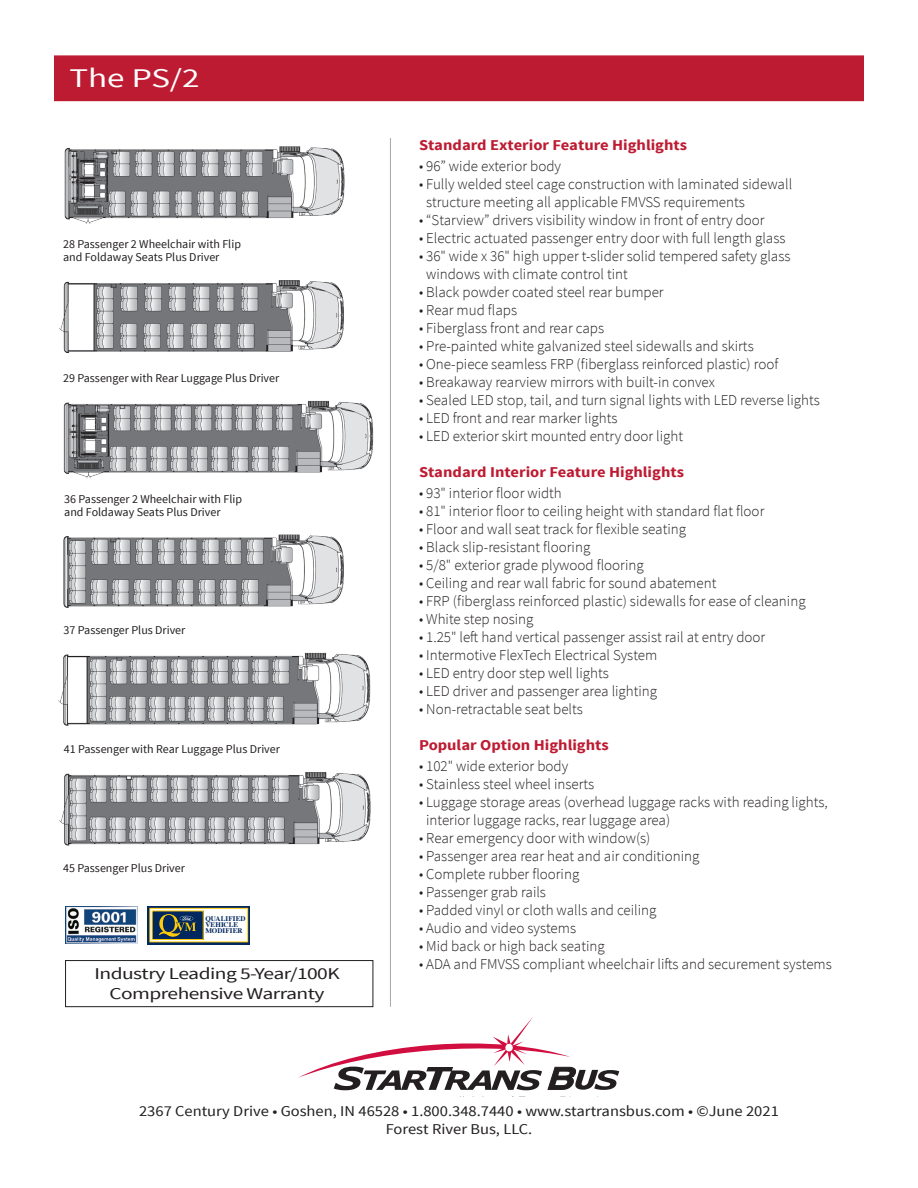
<style>
.page{position:relative;width:918px;height:1188px;background:#fff}
.page>*{position:absolute;margin:0;border:0;box-sizing:border-box;transform-origin:0 0}
.t1{font:27px "Source Sans Pro";color:#fff;scale:1.3 1}
.t2{font:16.5px "Source Sans Pro";letter-spacing:-.025em;color:#231f20;scale:1.3 1}
.t3{font:300 15px "Source Sans Pro";color:#231f20}
.t4{font:15px "Source Sans Pro";color:#231f20;scale:1.1 1}
.t5{font:700 15px "Source Sans Pro";color:#bd1b32;scale:1.1 1}
.t6{font:12px "Source Sans Pro";color:#231f20}
.t7{font:700 7.05px/6px "Times";letter-spacing:.005em;color:#00275e}
</style>
<div class="page">
<img style="left:58px;top:652px;width:313px;height:74px">
<img style="left:64px;top:146px;width:281px;height:78px">
<svg style="left:298px;top:1017px;width:321px;height:74px"></svg>
<hr style="left:390px;top:138px;width:1px;height:869px;background:#a9a6ab">
<div style="left:54px;top:55px;width:810px;height:46px;background:#bd1b32;border:2px solid #bd1b32"></div>
<img style="left:63px;top:534px;width:281px;height:74px">
<img style="left:59px;top:280px;width:285px;height:73px">
<img style="left:63px;top:400px;width:311px;height:79px">
<img style="left:59px;top:772px;width:312px;height:74px">
<img style="left:65px;top:906px;width:72px;height:38px">
<svg style="left:147px;top:906px;width:103px;height:38px"></svg>
<div style="left:150px;top:908px;width:98px;height:34px;background:#fff"></div>
<div style="left:150px;top:908px;width:98px;height:34px;border:1px solid #feca0a"></div>
<div style="left:152px;top:911px;width:51px;height:28px;background:#00275e"></div>
<div style="left:152px;top:911px;width:52px;height:29px;border:1px solid #feca0a"></div>
<svg style="left:159px;top:914px;width:37px;height:23px"></svg>
<div style="left:65px;top:960px;width:308px;height:47px;border:1px solid #231f20"></div>
<p class="t1" style="left:69px;top:61px;width:102px">The PS/2</p>
<p class="t6" style="left:63px;top:236px;width:179px">28 Passenger 2 Wheelchair with Flip</p>
<p class="t6" style="left:63px;top:250px;width:158px">and Foldaway Seats Plus Driver</p>
<p class="t6" style="left:63px;top:370px;width:218px">29 Passenger with Rear Luggage Plus Driver</p>
<p class="t6" style="left:64px;top:491px;width:179px">36 Passenger 2 Wheelchair with Flip</p>
<p class="t6" style="left:64px;top:505px;width:158px">and Foldaway Seats Plus Driver</p>
<p class="t6" style="left:64px;top:623px;width:123px">37 Passenger Plus Driver</p>
<p class="t6" style="left:64px;top:742px;width:218px">41 Passenger with Rear Luggage Plus Driver</p>
<p class="t6" style="left:63px;top:861px;width:123px">45 Passenger Plus Driver</p>
<p class="t7" style="left:205px;top:915px;width:42px">QUALIFIED<br>VEHICLE<br>MODIFIER</p>
<p class="t2" style="left:94px;top:964px;width:190px">Industry Leading 5-Year/100K</p>
<p class="t2" style="left:110px;top:983px;width:167px">Comprehensive Warranty</p>
<p class="t5" style="left:419px;top:135px;width:245px">Standard Exterior Feature Highlights</p>
<p class="t3" style="left:419px;top:157px;width:144px">• 96” wide exterior body</p>
<p class="t3" style="left:419px;top:175px;width:375px">• Fully welded steel cage construction with laminated sidewall</p>
<p class="t3" style="left:426px;top:193px;width:320px">structure meeting all applicable FMVSS requirements</p>
<p class="t3" style="left:419px;top:211px;width:347px">• “Starview” drivers visibility window in front of entry door</p>
<p class="t3" style="left:419px;top:229px;width:368px">• Electric actuated passenger entry door with full length glass</p>
<p class="t3" style="left:419px;top:247px;width:373px">• 36" wide x 36" high upper t-slider solid tempered safety glass</p>
<p class="t3" style="left:426px;top:265px;width:203px">windows with climate control tint</p>
<p class="t3" style="left:419px;top:283px;width:246px">• Black powder coated steel rear bumper</p>
<p class="t3" style="left:419px;top:301px;width:100px">• Rear mud flaps</p>
<p class="t3" style="left:419px;top:319px;width:187px">• Fiberglass front and rear caps</p>
<p class="t3" style="left:419px;top:337px;width:336px">• Pre-painted white galvanized steel sidewalls and skirts</p>
<p class="t3" style="left:419px;top:355px;width:361px">• One-piece seamless FRP (fiberglass reinforced plastic) roof</p>
<p class="t3" style="left:419px;top:373px;width:297px">• Breakaway rearview mirrors with built-in convex</p>
<p class="t3" style="left:419px;top:391px;width:402px">• Sealed LED stop, tail, and turn signal lights with LED reverse lights</p>
<p class="t3" style="left:419px;top:409px;width:200px">• LED front and rear marker lights</p>
<p class="t3" style="left:419px;top:427px;width:266px">• LED exterior skirt mounted entry door light</p>
<p class="t5" style="left:419px;top:462px;width:242px">Standard Interior Feature Highlights</p>
<p class="t3" style="left:419px;top:484px;width:144px">• 93" interior floor width</p>
<p class="t3" style="left:419px;top:502px;width:347px">• 81" interior floor to ceiling height with standard flat floor</p>
<p class="t3" style="left:419px;top:520px;width:269px">• Floor and wall seat track for flexible seating</p>
<p class="t3" style="left:419px;top:538px;width:173px">• Black slip-resistant flooring</p>
<p class="t3" style="left:419px;top:556px;width:226px">• 5/8" exterior grade plywood flooring</p>
<p class="t3" style="left:419px;top:574px;width:299px">• Ceiling and rear wall fabric for sound abatement</p>
<p class="t3" style="left:419px;top:592px;width:388px">• FRP (fiberglass reinforced plastic) sidewalls for ease of cleaning</p>
<p class="t3" style="left:419px;top:610px;width:116px">• White step nosing</p>
<p class="t3" style="left:419px;top:628px;width:348px">• 1.25" left hand vertical passenger assist rail at entry door</p>
<p class="t3" style="left:419px;top:646px;width:240px">• Intermotive FlexTech Electrical System</p>
<p class="t3" style="left:419px;top:664px;width:191px">• LED entry door step well lights</p>
<p class="t3" style="left:419px;top:682px;width:240px">• LED driver and passenger area lighting</p>
<p class="t3" style="left:419px;top:700px;width:165px">• Non-retractable seat belts</p>
<p class="t5" style="left:419px;top:735px;width:174px">Popular Option Highlights</p>
<p class="t3" style="left:419px;top:757px;width:151px">• 102" wide exterior body</p>
<p class="t3" style="left:419px;top:775px;width:177px">• Stainless steel wheel inserts</p>
<p class="t3" style="left:419px;top:793px;width:410px">• Luggage storage areas (overhead luggage racks with reading lights,</p>
<p class="t3" style="left:426px;top:811px;width:246px">interior luggage racks, rear luggage area)</p>
<p class="t3" style="left:419px;top:829px;width:233px">• Rear emergency door with window(s)</p>
<p class="t3" style="left:419px;top:847px;width:282px">• Passenger area rear heat and air conditioning</p>
<p class="t3" style="left:419px;top:865px;width:162px">• Complete rubber flooring</p>
<p class="t3" style="left:419px;top:883px;width:129px">• Passenger grab rails</p>
<p class="t3" style="left:419px;top:901px;width:239px">• Padded vinyl or cloth walls and ceiling</p>
<p class="t3" style="left:419px;top:919px;width:159px">• Audio and video systems</p>
<p class="t3" style="left:419px;top:937px;width:187px">• Mid back or high back seating</p>
<p class="t3" style="left:419px;top:955px;width:414px">• ADA and FMVSS compliant wheelchair lifts and securement systems</p>
<p class="t4" style="left:139px;top:1102px;width:583px">2367 Century Drive • Goshen, IN 46528 • 1.800.348.7440 • www.startransbus.com • ©June 2021</p>
<p class="t4" style="left:386px;top:1120px;width:135px">Forest River Bus, LLC.</p>
</div>
